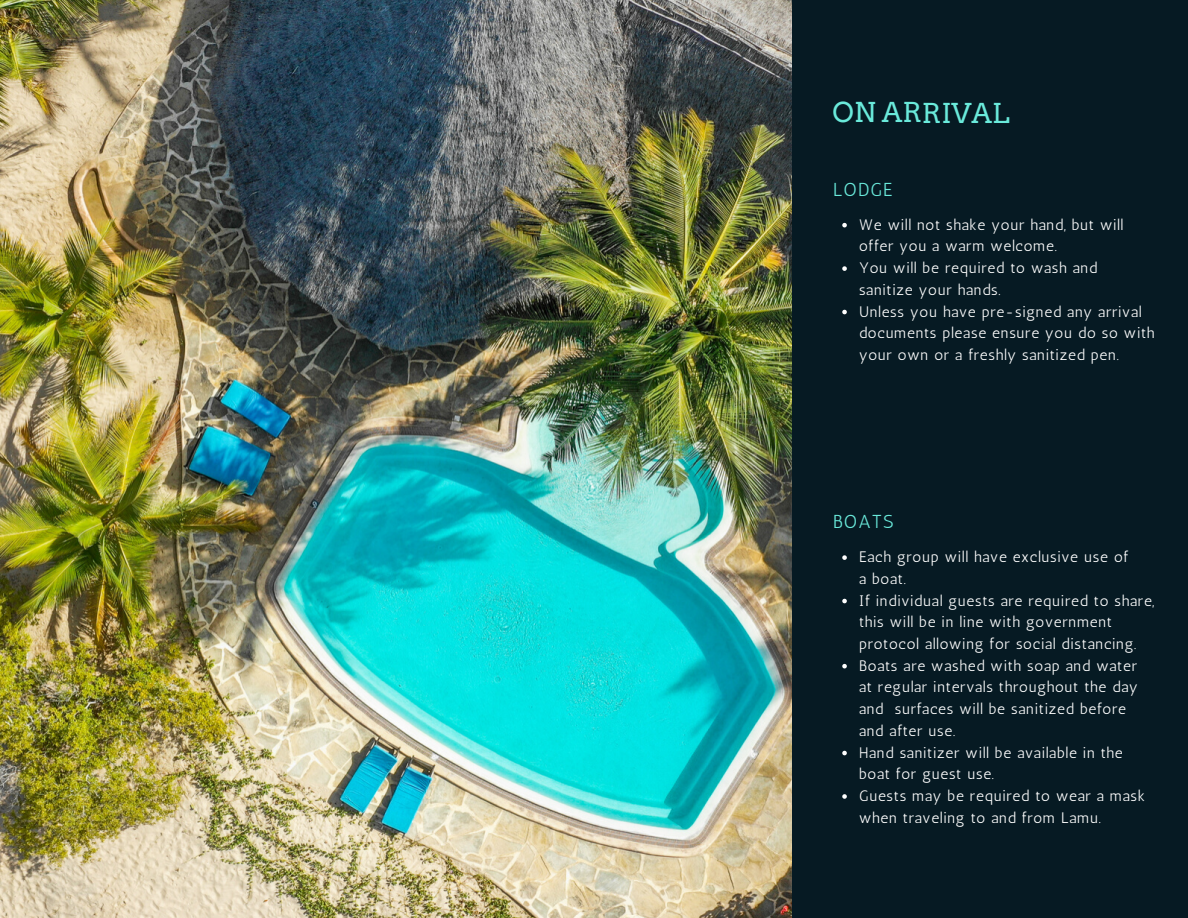
<style>
.page{position:relative;width:1188px;height:918px;background:#061a23}
.page>*{position:absolute;margin:0;border:0;box-sizing:border-box;transform-origin:0 0}
.t1{font:27.45px "Arvo";color:#6aeadb}
.t2{font:18.75px "Antic";letter-spacing:.05em;color:#6aeadb}
.t3{font:15.3px/21.8px "Antic";letter-spacing:.05em;color:#fff}
</style>
<div class="page">
<img style="left:0;top:0;width:792px;height:918px">
<svg style="left:842px;top:223px;width:5px;height:4px"></svg>
<svg style="left:842px;top:266px;width:5px;height:5px"></svg>
<svg style="left:842px;top:310px;width:5px;height:4px"></svg>
<svg style="left:842px;top:555px;width:5px;height:5px"></svg>
<svg style="left:842px;top:599px;width:5px;height:4px"></svg>
<svg style="left:842px;top:664px;width:5px;height:4px"></svg>
<svg style="left:842px;top:751px;width:5px;height:4px"></svg>
<svg style="left:842px;top:794px;width:5px;height:5px"></svg>
<h1 class="t1" style="left:833px;top:96px;width:178px">ON ARRIVAL</h1>
<p class="t2" style="left:833px;top:178px;width:61px">LODGE</p>
<p class="t3" style="left:859px;top:214px;width:297px">We will not shake your hand, but will offer you a warm welcome.<br>You will be required to wash and sanitize your hands.<br>Unless you have pre-signed any arrival documents please ensure you do so with your own or a freshly sanitized pen.</p>
<p class="t2" style="left:833px;top:511px;width:62px">BOATS</p>
<p class="t3" style="left:859px;top:546px;width:297px">Each group will have exclusive use of<br>a boat.<br>If individual guests are required to share, this will be in line with government protocol allowing for social distancing.<br>Boats are washed with soap and water<br>at regular intervals throughout the day and surfaces will be sanitized before<br>and after use.<br>Hand sanitizer will be available in the boat for guest use.<br>Guests may be required to wear a mask when traveling to and from Lamu.</p>
</div>
